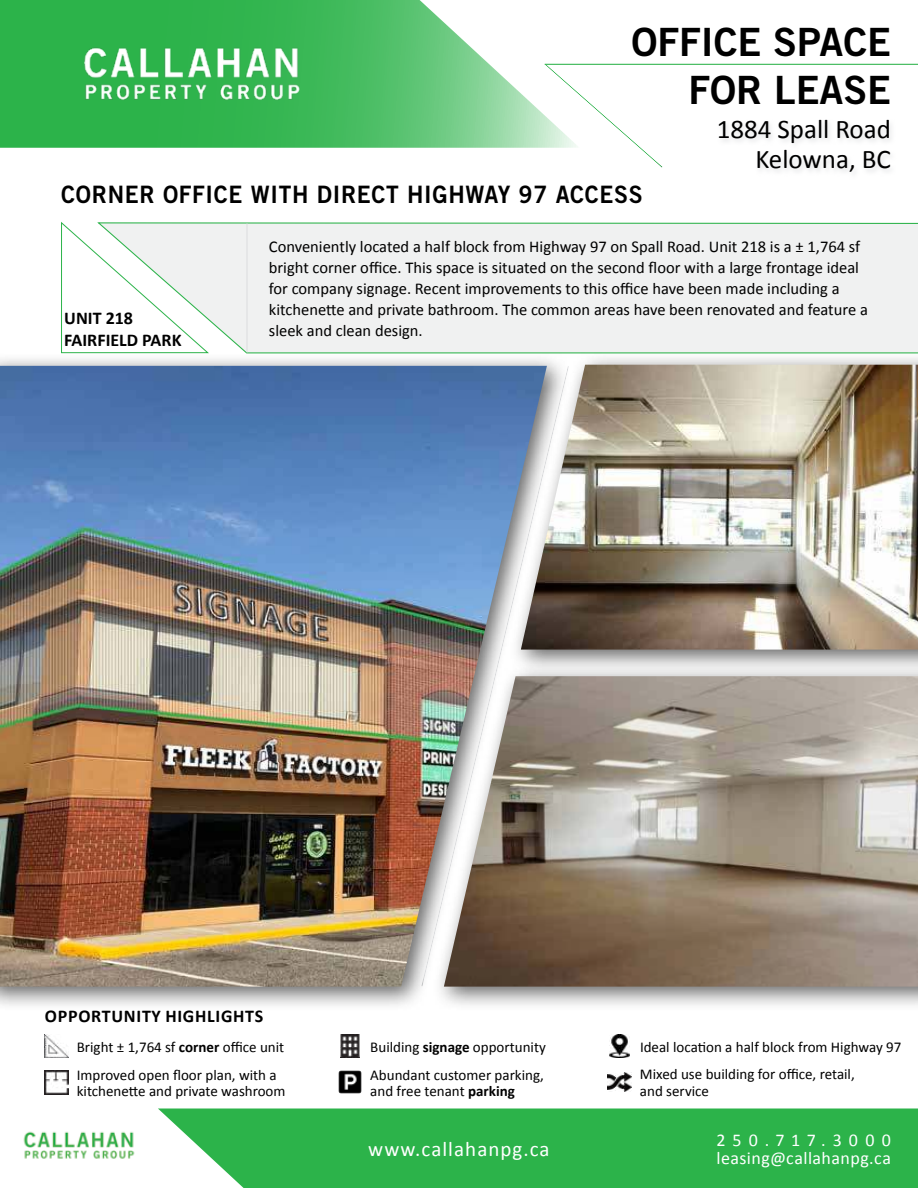
<style>
.page{position:relative;width:918px;height:1188px;background:#fff}
.page>*{position:absolute;margin:0;border:0;box-sizing:border-box;transform-origin:0 0}
.t1{font:39px "Trade Gothic Bold Two";color:#000}
.t2{font:27px/30px "Calibri";color:#000;text-align:right}
.t3{font:24px "Trade Gothic Bold Two";letter-spacing:.03em;color:#000;scale:.95 1}
.t4{font:21px "Calibri";letter-spacing:.05em;color:#fff}
.t5{font:18px/18px "Calibri";letter-spacing:.03em;color:#fff}
.t6{font:700 18px "Calibri";letter-spacing:.035em;color:#000}
.t7{font:700 18px/21.6px "Calibri";color:#000}
.t8{font:16.5px/21px "Calibri";color:#000}
.t9{font:15px/27.9px "Calibri";color:#000}
.s1{font-weight:700}
</style>
<div class="page">
<svg style="left:61px;top:222px;width:35px;height:131px"></svg>
<svg style="left:96px;top:222px;width:822px;height:131px"></svg>
<hr style="left:247px;top:223px;width:1px;height:129px;background:#dbdcde">
<div style="left:0;top:353px;width:570px;height:658px;background:#000;opacity:.6"></div>
<img style="left:0;top:366px;width:193px;height:621px">
<img style="left:193px;top:367px;width:317px;height:621px">
<div style="left:510px;top:352px;width:408px;height:340px;background:#000;opacity:.6"></div>
<img style="left:521px;top:365px;width:397px;height:285px">
<div style="left:433px;top:664px;width:485px;height:347px;background:#000;opacity:.6"></div>
<img style="left:444px;top:676px;width:474px;height:311px">
<img style="left:339px;top:1070px;width:23px;height:24px">
<img style="left:341px;top:1034px;width:18px;height:24px">
<img style="left:610px;top:1034px;width:20px;height:24px">
<img style="left:45px;top:1070px;width:23px;height:24px">
<img style="left:45px;top:1034px;width:23px;height:24px">
<img style="left:608px;top:1072px;width:23px;height:20px">
<hr style="left:545px;top:64px;width:373px;height:1px;background:#2cb34a">
<svg style="left:0;top:0;width:580px;height:148px"></svg>
<img style="left:41px;top:27px;width:297px;height:92px">
<svg style="left:158px;top:1108px;width:760px;height:80px;background:#39b755"></svg>
<img style="left:23px;top:1131px;width:112px;height:28px">
<h1 class="t1" style="left:631px;top:20px;width:261px">OFFICE SPACE</h1>
<h1 class="t1" style="left:688px;top:68px;width:204px">FOR LEASE</h1>
<h2 class="t2" style="left:717px;top:116px;width:176px">1884 Spall Road<br>Kelowna, BC</h2>
<h3 class="t3" style="left:61px;top:181px;width:613px">CORNER OFFICE WITH DIRECT HIGHWAY 97 ACCESS</h3>
<p class="t8" style="left:269px;top:237px;width:601px">Conveniently located a half block from Highway 97 on Spall Road. Unit 218 is a ± 1,764 sf bright corner office. This space is situated on the second floor with a large frontage ideal for company signage. Recent improvements to this office have been made including a kitchenette and private bathroom. The common areas have been renovated and feature a sleek and clean design.</p>
<p class="t7" style="left:64px;top:308px;width:119px">UNIT 218<br>FAIRFIELD PARK</p>
<p class="t6" style="left:45px;top:1009px;width:220px">OPPORTUNITY HIGHLIGHTS</p>
<p class="t9" style="left:77px;top:1034px;width:209px">Bright ± 1,764 sf <span class="s1">corner</span> office unit<br>Improved open floor plan, with a</p>
<p class="t9" style="left:77px;top:1077px;width:210px">kitchenette and private washroom</p>
<p class="t9" style="left:370px;top:1033px;width:177px">Building <span class="s1">signage</span> opportunity</p>
<p class="t9" style="left:640px;top:1033px;width:263px">Ideal location a half block from Highway 97<br>Mixed use building for office, retail,</p>
<p class="t9" style="left:640px;top:1078px;width:71px">and service</p>
<p class="t9" style="left:370px;top:1067px;width:175px;line-height:16.5px">Abundant customer parking, and free tenant <span class="s1">parking</span></p>
<p class="t4" style="left:368px;top:1142px;width:183px">www.callahanpg.ca</p>
<p class="t5" style="left:717px;top:1133px;width:176px">250.717.3000 leasing@callahanpg.ca</p>
</div>
